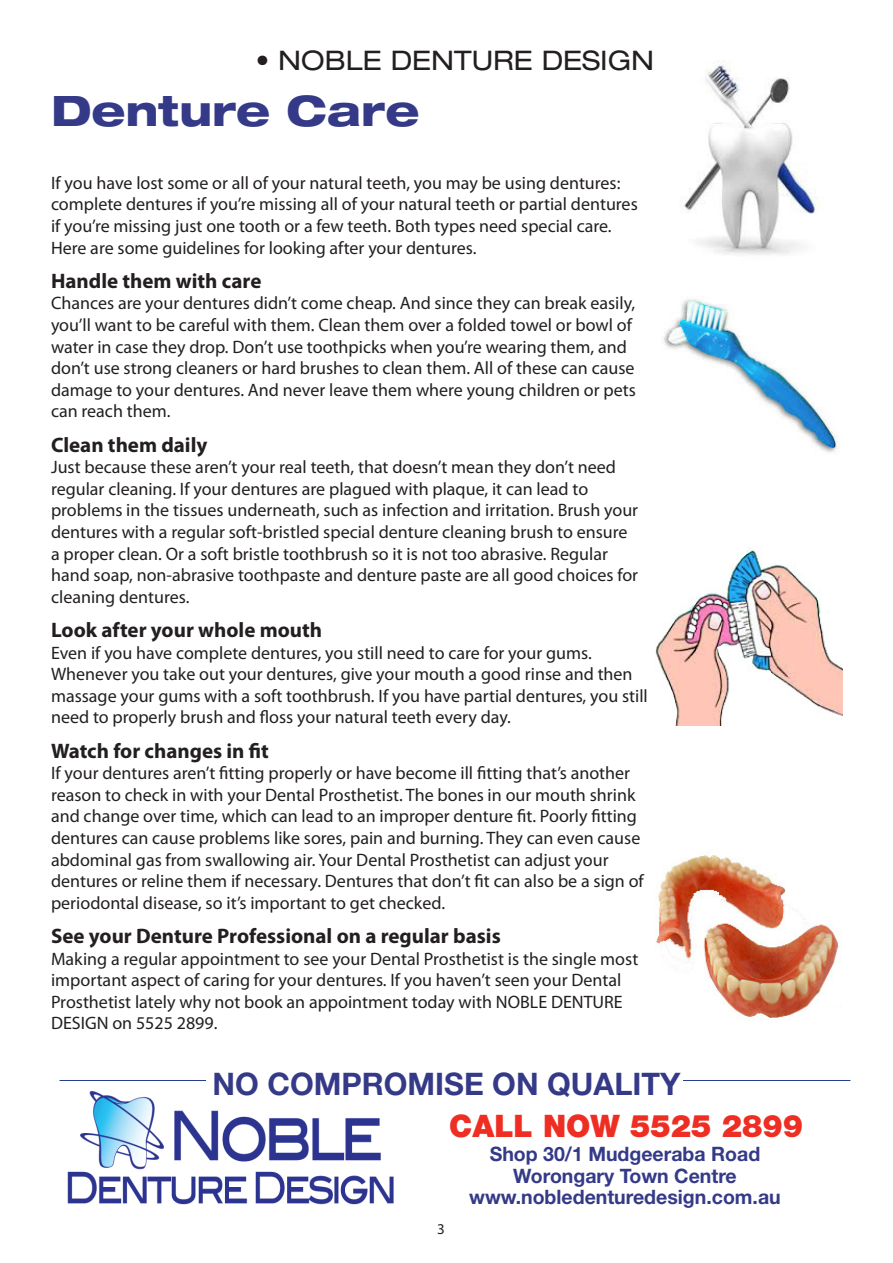
<style>
.page{position:relative;width:893px;height:1263px;background:#fff}
.page>*{position:absolute;margin:0;border:0;box-sizing:border-box;transform-origin:0 0}
.t1{font:800 expanded 42px "Helvetica Neue LT Std";color:#353a88}
.t2{font:700 31.05px "Helvetica Neue LT Std";color:#353a88}
.t3{font:900 31.05px "Helvetica Neue LT Std";color:#ee2e22}
.t4{font:expanded 27px "Helvetica Neue LT Std";color:#231f20}
.t5{font:700 21px "Myriad Pro";color:#231f20}
.t6{font:700 19.8px "Helvetica Neue LT Std";color:#353a88}
.t7{font:18px/21.6px "Myriad Pro";color:#231f20}
.t8{font:15px "Myriad Pro";color:#231f20}
</style>
<div class="page">
<img style="left:655px;top:547px;width:187px;height:178px">
<img style="left:663px;top:299px;width:176px;height:156px">
<img style="left:67px;top:1091px;width:327px;height:114px">
<hr style="left:60px;top:1080px;width:790px;height:1px;background:#253f8e">
<div style="left:207px;top:1073px;width:476px;height:17px;background:#fff"></div>
<img style="left:684px;top:61px;width:137px;height:194px">
<img style="left:656px;top:854px;width:184px;height:167px">
<p class="t4" style="left:256px;top:44px;width:400px">• NOBLE DENTURE DESIGN</p>
<p class="t1" style="left:51px;top:84px;width:370px">Denture Care</p>
<p class="t7" style="left:51px;top:172px;width:588px">If you have lost some or all of your natural teeth, you may be using dentures: complete dentures if you’re missing all of your natural teeth or partial dentures if you’re missing just one tooth or a few teeth. Both types need special care.<br>Here are some guidelines for looking after your dentures.</p>
<p class="t5" style="left:51px;top:267px;width:212px">Handle them with care</p>
<p class="t7" style="left:51px;top:292px;width:586px">Chances are your dentures didn’t come cheap. And since they can break easily, you’ll want to be careful with them. Clean them over a folded towel or bowl of water in case they drop. Don’t use toothpicks when you’re wearing them, and don’t use strong cleaners or hard brushes to clean them. All of these can cause damage to your dentures. And never leave them where young children or pets can reach them.</p>
<p class="t5" style="left:51px;top:431px;width:158px">Clean them daily</p>
<p class="t7" style="left:51px;top:456px;width:589px">Just because these aren’t your real teeth, that doesn’t mean they don’t need regular cleaning. If your dentures are plagued with plaque, it can lead to problems in the tissues underneath, such as infection and irritation. Brush your dentures with a regular soft-bristled special denture cleaning brush to ensure a proper clean. Or a soft bristle toothbrush so it is not too abrasive. Regular hand soap, non-abrasive toothpaste and denture paste are all good choices for cleaning dentures.</p>
<p class="t5" style="left:51px;top:616px;width:273px">Look after your whole mouth</p>
<p class="t7" style="left:51px;top:641px;width:598px">Even if you have complete dentures, you still need to care for your gums.<br>Whenever you take out your dentures, give your mouth a good rinse and then massage your gums with a soft toothbrush. If you have partial dentures, you still need to properly brush and floss your natural teeth every day.</p>
<p class="t5" style="left:51px;top:737px;width:219px">Watch for changes in fit</p>
<p class="t7" style="left:51px;top:762px;width:594px">If your dentures aren’t fitting properly or have become ill fitting that’s another reason to check in with your Dental Prosthetist. The bones in our mouth shrink and change over time, which can lead to an improper denture fit. Poorly fitting dentures can cause problems like sores, pain and burning. They can even cause abdominal gas from swallowing air. Your Dental Prosthetist can adjust your dentures or reline them if necessary. Dentures that don’t fit can also be a sign of periodontal disease, so it’s important to get checked.</p>
<p class="t5" style="left:51px;top:922px;width:451px">See your Denture Professional on a regular basis</p>
<p class="t7" style="left:51px;top:947px;width:589px">Making a regular appointment to see your Dental Prosthetist is the single most important aspect of caring for your dentures. If you haven’t seen your Dental Prosthetist lately why not book an appointment today with NOBLE DENTURE DESIGN on 5525 2899.</p>
<p class="t2" style="left:213px;top:1065px;width:469px">NO COMPROMISE ON QUALITY</p>
<p class="t3" style="left:449px;top:1107px;width:356px">CALL NOW 5525 2899</p>
<p class="t8" style="left:437px;top:1219px;width:9px">3</p>
<p class="t6" style="left:490px;top:1142px;width:272px">Shop 30/1 Mudgeeraba Road</p>
<p class="t6" style="left:513px;top:1163px;width:225px">Worongary Town Centre</p>
<p class="t6" style="left:469px;top:1184px;width:313px">www.nobledenturedesign.com.au</p>
</div>
